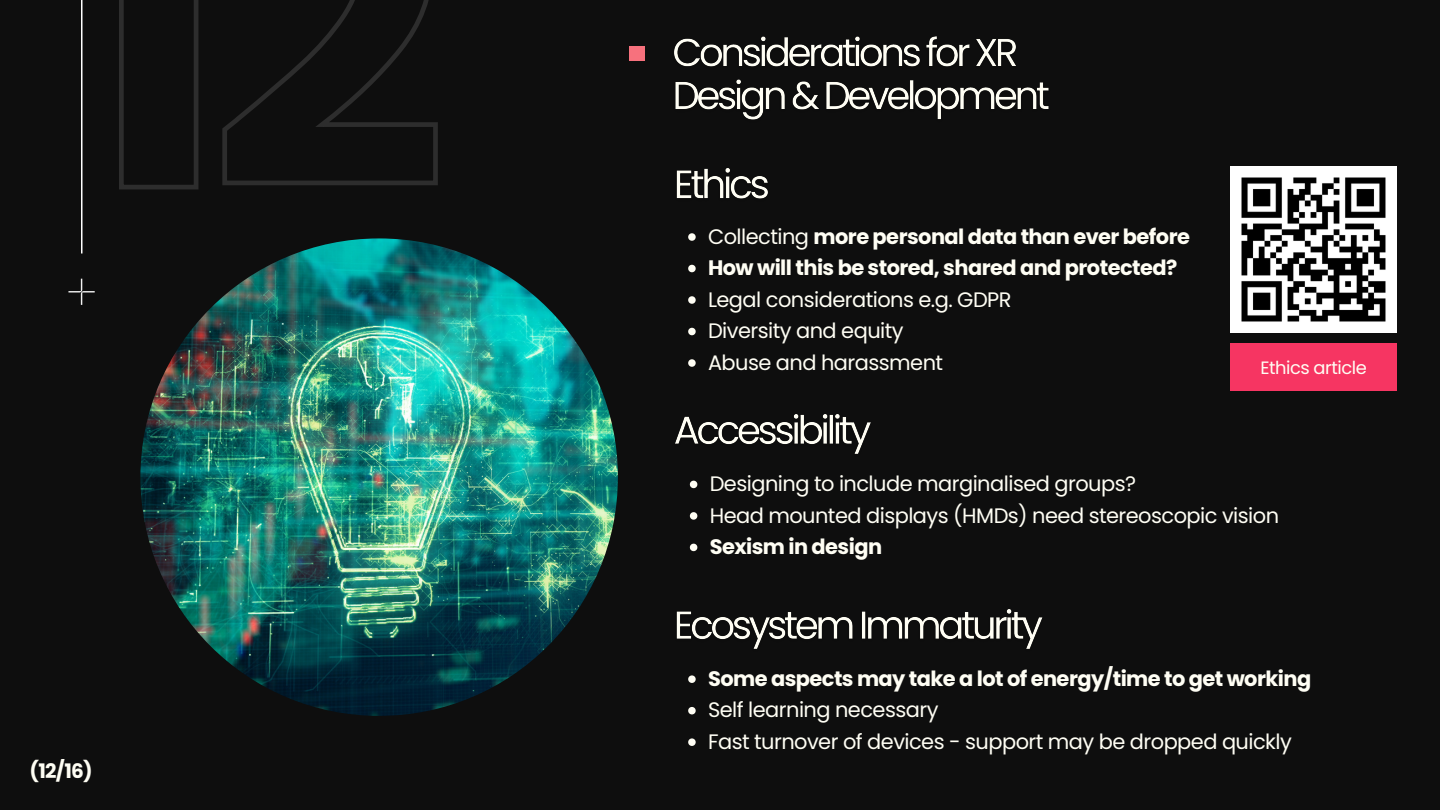
<style>
.page{position:relative;width:1440px;height:810px;background:#0e0e0e}
.page>*{position:absolute;margin:0;border:0;box-sizing:border-box;transform-origin:0 0}
.t1{font:20.9px "Poppins";letter-spacing:-.025em;color:#fffef4}
.t2{font:700 20.9px "Poppins";letter-spacing:-.025em;color:#fffef4}
.t3{font:700 20px "Poppins";color:#fffef4}
.t4{font:17.9px "Poppins";letter-spacing:-.025em;color:#fffef4}
.s1{font-weight:400}
</style>
<div class="page">
<svg style="left:688px;top:233px;width:8px;height:8px"></svg>
<svg style="left:688px;top:265px;width:8px;height:7px"></svg>
<svg style="left:688px;top:296px;width:8px;height:8px"></svg>
<svg style="left:688px;top:328px;width:8px;height:7px"></svg>
<svg style="left:688px;top:359px;width:8px;height:8px"></svg>
<svg style="left:82px;top:0;width:356px;height:192px"></svg>
<hr style="left:81px;top:0;width:1px;height:254px;background:#fff">
<svg style="left:68px;top:279px;width:27px;height:26px"></svg>
<div style="left:629px;top:46px;width:16px;height:15px;background:#f7717d"></div>
<img style="left:140px;top:238px;width:478px;height:478px;border-radius:50%">
<div style="left:1230px;top:343px;width:167px;height:48px;background:#f63562"></div>
<img style="left:1230px;top:166px;width:167px;height:167px">
<svg style="left:688px;top:675px;width:8px;height:8px"></svg>
<svg style="left:688px;top:707px;width:8px;height:7px"></svg>
<svg style="left:688px;top:738px;width:8px;height:8px"></svg>
<svg style="left:690px;top:481px;width:7px;height:7px"></svg>
<svg style="left:690px;top:512px;width:7px;height:8px"></svg>
<svg style="left:690px;top:544px;width:7px;height:7px"></svg>
<img style="left:676px;top:609px;width:367px;height:40px">
<img style="left:675px;top:414px;width:196px;height:40px">
<img style="left:676px;top:168px;width:92px;height:31px">
<img style="left:674px;top:36px;width:375px;height:84px">
<p class="t3" style="left:30px;top:757px;width:65px">(12/16)</p>
<p class="t2" style="left:708px;top:222px;width:484px"><span class="s1">Collecting</span> more personal data than ever before</p>
<p class="t2" style="left:708px;top:253px;width:471px">How will this be stored, shared and protected?</p>
<p class="t1" style="left:708px;top:285px;width:305px">Legal considerations e.g. GDPR</p>
<p class="t1" style="left:708px;top:316px;width:197px">Diversity and equity</p>
<p class="t1" style="left:708px;top:348px;width:237px">Abuse and harassment</p>
<p class="t4" style="left:1260px;top:355px;width:108px">Ethics article</p>
<p class="t1" style="left:710px;top:469px;width:428px">Designing to include marginalised groups?</p>
<p class="t1" style="left:710px;top:501px;width:571px">Head mounted displays (HMDs) need stereoscopic vision</p>
<p class="t2" style="left:710px;top:532px;width:174px">Sexism in design</p>
<p class="t2" style="left:708px;top:664px;width:605px">Some aspects may take a lot of energy/time to get working</p>
<p class="t1" style="left:708px;top:696px;width:232px">Self learning necessary</p>
<p class="t1" style="left:708px;top:727px;width:585px">Fast turnover of devices - support may be dropped quickly</p>
</div>
